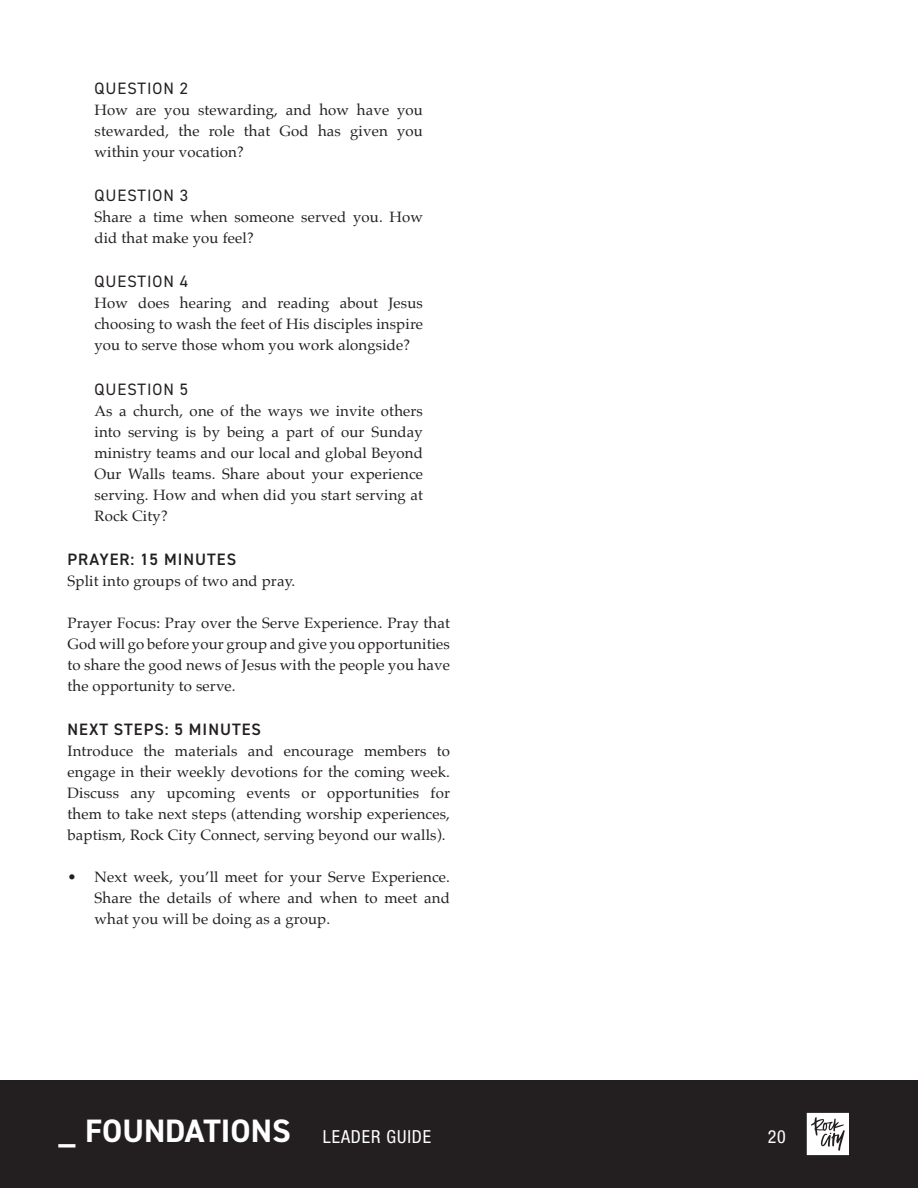
<style>
.page{position:relative;width:918px;height:1188px;background:#fff}
.page>*{position:absolute;margin:0;border:0;box-sizing:border-box;transform-origin:0 0}
.t1{font:700 32.55px "DIN2014";color:#fff}
.t2{font:condensed 18px "Helvetica Neue";color:#fff}
.Questions{font:16.5px "DIN2014";letter-spacing:.06em;color:#231f20}
.Timed_Sections{font:600 16.5px "DIN2014";letter-spacing:.06em;color:#231f20}
.Question_Copy{font:15px/21px "Palatino";letter-spacing:.01em;color:#231f20;text-align:justify}
.s1{font-family:"Helvetica Neue";font-weight:400;font-stretch:condensed;font-size:18px}
</style>
<div class="page">
<div style="left:0;top:1080px;width:918px;height:108px;background:#231f20"></div>
<svg style="left:807px;top:1113px;width:42px;height:42px;background:#d8d8d8"></svg>
<p class="Questions" style="left:95px;top:78px;width:95px">QUESTION 2</p>
<p class="Question_Copy" style="left:94px;top:99px;width:330px">How are you stewarding, and how have you stewarded, the role that God has given you within your vocation?</p>
<p class="Questions" style="left:95px;top:185px;width:95px">QUESTION 3</p>
<p class="Question_Copy" style="left:94px;top:206px;width:330px">Share a time when someone served you. How did that make you feel?</p>
<p class="Questions" style="left:95px;top:271px;width:95px">QUESTION 4</p>
<p class="Question_Copy" style="left:94px;top:293px;width:330px">How does hearing and reading about Jesus choosing to wash the feet of His disciples inspire you to serve those whom you work alongside?</p>
<p class="Questions" style="left:95px;top:379px;width:95px">QUESTION 5</p>
<p class="Question_Copy" style="left:94px;top:400px;width:330px">As a church, one of the ways we invite others into serving is by being a part of our Sunday ministry teams and our local and global Beyond Our Walls teams. Share about your experience serving. How and when did you start serving at Rock City?</p>
<p class="Timed_Sections" style="left:68px;top:548px;width:170px">PRAYER: 15 MINUTES</p>
<p class="Question_Copy" style="left:68px;top:570px;width:229px">Split into groups of two and pray.</p>
<p class="Question_Copy" style="left:68px;top:612px;width:384px">Prayer Focus: Pray over the Serve Experience. Pray that God will go before your group and give you opportunities to share the good news of Jesus with the people you have the opportunity to serve.</p>
<p class="Timed_Sections" style="left:68px;top:718px;width:195px">NEXT STEPS: 5 MINUTES</p>
<p class="Question_Copy" style="left:68px;top:740px;width:384px">Introduce the materials and encourage members to engage in their weekly devotions for the coming week.<br>Discuss any upcoming events or opportunities for them to take next steps (attending worship experiences, baptism, Rock City Connect, serving beyond our walls).</p>
<p class="Question_Copy" style="left:94px;top:866px;width:357px;text-indent:-27px">• Next week, you’ll meet for your Serve Experience.<br>Share the details of where and when to meet and what you will be doing as a group.</p>
<h1 class="t1" style="left:58px;top:1109px;width:374px">_ FOUNDATIONS <span class="s1">LEADER GUIDE</span></h1>
<p class="t2" style="left:768px;top:1126px;width:20px">20</p>
</div>
